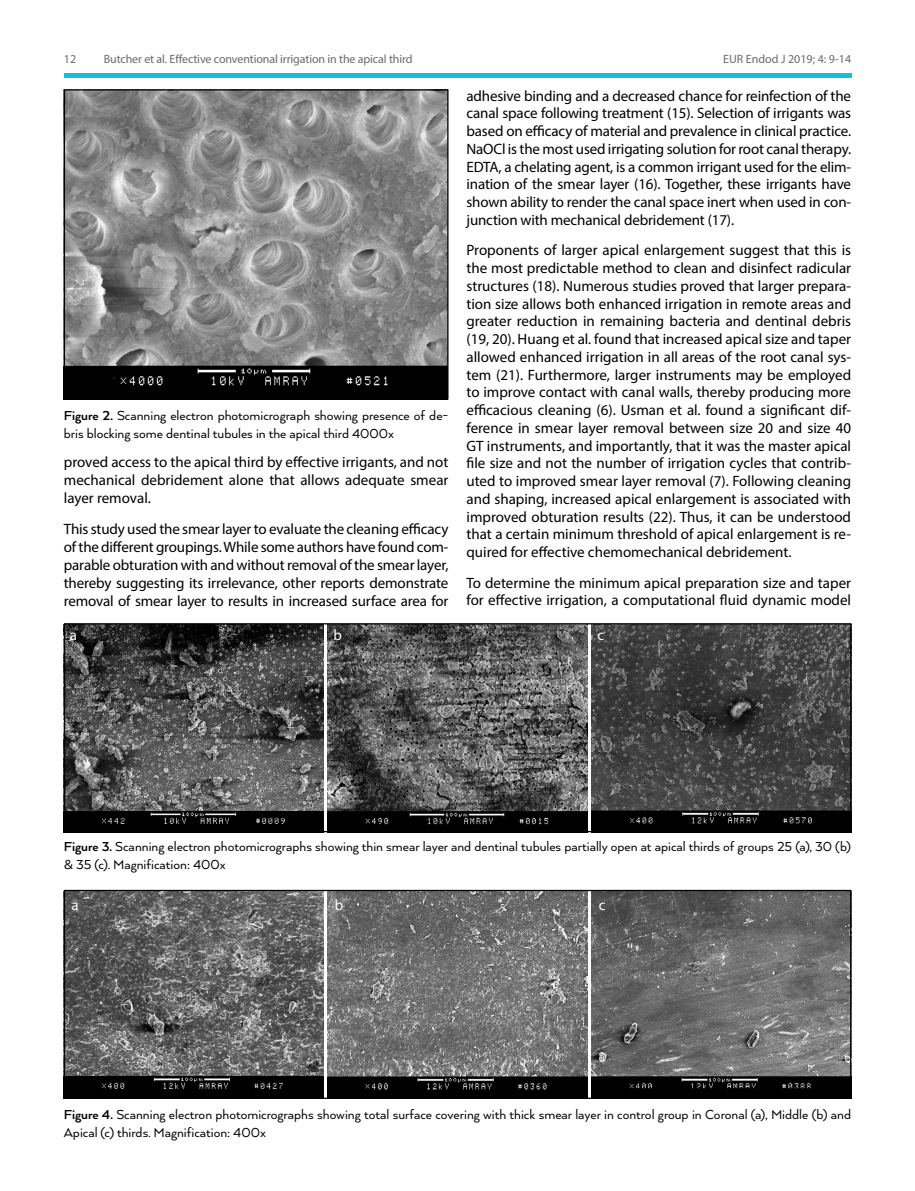
<style>
.page{position:relative;width:915px;height:1191px;background:#fff}
.page>*{position:absolute;margin:0;border:0;box-sizing:border-box;transform-origin:0 0}
.t1{font:15px/17.7px "Myriad Pro";color:#000;text-align:justify}
.t2{font:15px/18px "Arquitecta";color:#000}
.t3{font:15px "Myriad Pro";color:#fff}
.t4{font:12px "Myriad Pro";letter-spacing:-.01em;color:#696a6d}
.s1{font-weight:700}
</style>
<div class="page">
<div style="left:64px;top:73px;width:786px;height:5px;background:#1abcdc"></div>
<img style="left:66px;top:91px;width:380px;height:306px">
<div style="left:64px;top:89px;width:384px;height:310px;border:1px solid #000"></div>
<img style="left:66px;top:892px;width:257px;height:204px">
<img style="left:327px;top:892px;width:260px;height:204px">
<img style="left:591px;top:892px;width:258px;height:204px">
<div style="left:64px;top:890px;width:787px;height:208px;border:1px solid #000"></div>
<img style="left:66px;top:625px;width:258px;height:205px">
<img style="left:327px;top:625px;width:260px;height:205px">
<img style="left:591px;top:625px;width:258px;height:205px">
<div style="left:64px;top:623px;width:787px;height:209px;border:1px solid #000"></div>
<p class="t4" style="left:64px;top:52px;width:14px">12</p>
<p class="t4" style="left:104px;top:52px;width:310px">Butcher et al. Effective conventional irrigation in the apical third</p>
<p class="t4" style="left:723px;top:52px;width:129px">EUR Endod J 2019; 4: 9-14</p>
<p class="t2" style="left:64px;top:406px;width:386px"><span class="s1">Figure 2.</span> Scanning electron photomicrograph showing presence of de&shy;bris blocking some dentinal tubules in the apical third 4000x</p>
<p class="t1" style="left:64px;top:452px;width:386px">proved access to the apical third by effective irrigants, and not mechanical debridement alone that allows adequate smear layer removal.</p>
<p class="t1" style="left:64px;top:519px;width:386px">This study used the smear layer to evaluate the cleaning efficacy of the different groupings. While some authors have found com&shy;parable obturation with and without removal of the smear layer, thereby suggesting its irrelevance, other reports demonstrate removal of smear layer to results in increased surface area for</p>
<p class="t1" style="left:466px;top:86px;width:386px">adhesive binding and a decreased chance for reinfection of the canal space following treatment (15). Selection of irrigants was based on efficacy of material and prevalence in clinical practice.<br>NaOCl is the most used irrigating solution for root canal therapy.<br>EDTA, a chelating agent, is a common irrigant used for the elim&shy;ination of the smear layer (16). Together, these irrigants have shown ability to render the canal space inert when used in con&shy;junction with mechanical debridement (17).</p>
<p class="t1" style="left:466px;top:241px;width:386px">Proponents of larger apical enlargement suggest that this is the most predictable method to clean and disinfect radicular structures (18). Numerous studies proved that larger prepara&shy;tion size allows both enhanced irrigation in remote areas and greater reduction in remaining bacteria and dentinal debris (19, 20). Huang et al. found that increased apical size and taper allowed enhanced irrigation in all areas of the root canal sys&shy;tem (21). Furthermore, larger instruments may be employed to improve contact with canal walls, thereby producing more efficacious cleaning (6). Usman et al. found a significant dif&shy;ference in smear layer removal between size 20 and size 40<br>GT instruments, and importantly, that it was the master apical file size and not the number of irrigation cycles that contrib&shy;uted to improved smear layer removal (7). Following cleaning and shaping, increased apical enlargement is associated with improved obturation results (22). Thus, it can be understood that a certain minimum threshold of apical enlargement is re&shy;quired for effective chemomechanical debridement.</p>
<p class="t1" style="left:466px;top:573px;width:386px">To determine the minimum apical preparation size and taper for effective irrigation, a computational fluid dynamic model</p>
<p class="t3" style="left:70px;top:626px;width:9px">a</p>
<p class="t3" style="left:333px;top:626px;width:10px">b</p>
<p class="t3" style="left:597px;top:626px;width:8px">c</p>
<p class="t2" style="left:64px;top:837px;width:788px"><span class="s1">Figure 3.</span> Scanning electron photomicrographs showing thin smear layer and dentinal tubules partially open at apical thirds of groups 25 (a), 30 (b) &amp; 35 (c). Magnification: 400x</p>
<p class="t3" style="left:71px;top:895px;width:9px">a</p>
<p class="t3" style="left:335px;top:895px;width:10px">b</p>
<p class="t3" style="left:598px;top:895px;width:8px">c</p>
<p class="t2" style="left:64px;top:1105px;width:788px"><span class="s1">Figure 4.</span> Scanning electron photomicrographs showing total surface covering with thick smear layer in control group in Coronal (a), Middle (b) and<br>Apical (c) thirds. Magnification: 400x</p>
</div>
